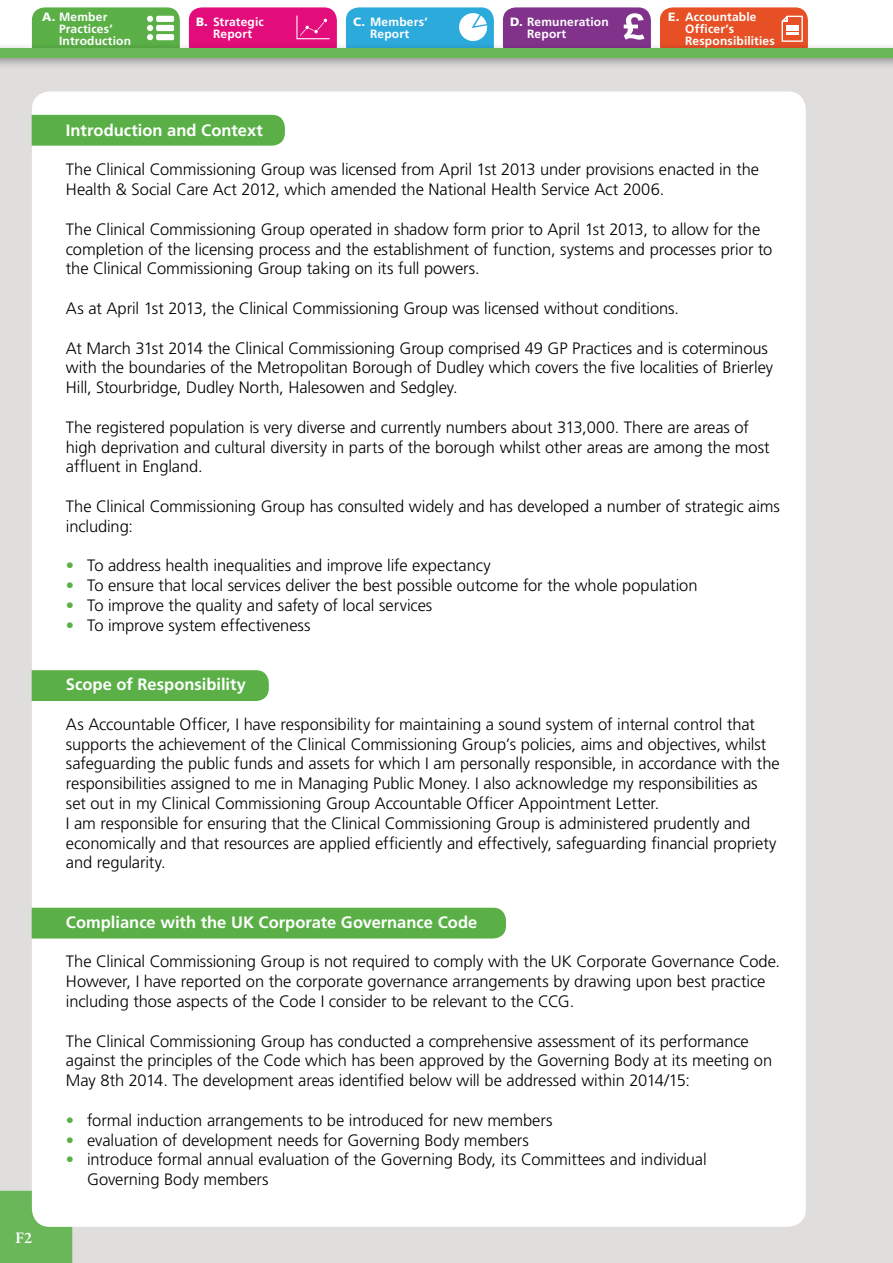
<style>
.page{position:relative;width:893px;height:1263px;background:#fff}
.page>*{position:absolute;margin:0;border:0;box-sizing:border-box;transform-origin:0 0}
.t1{font:300 16.5px/19.8px "Frutiger LT";letter-spacing:-.005em;color:#000}
.t2{font:700 16.5px "Frutiger LT";color:#fff}
.t3{font:600 16.5px "Garamond Premr Pro";color:#fff}
.t4{font:700 12px/12px "Frutiger LT";letter-spacing:.015em;color:#fff}
.s1{font-family:"Frutiger";font-weight:900}
.s2{color:#5ab047}
</style>
<div class="page">
<div style="left:32px;top:7px;width:148px;height:51px;background:#5aaf47;border-radius:13px"></div>
<div style="left:156px;top:16px;width:18px;height:6px;background:#fff;border-radius:2px"></div>
<div style="left:156px;top:25px;width:18px;height:6px;background:#fff;border-radius:2px"></div>
<svg style="left:147px;top:16px;width:6px;height:24px"></svg>
<div style="left:156px;top:34px;width:18px;height:6px;background:#fff;border-radius:2px"></div>
<div style="left:189px;top:7px;width:148px;height:51px;background:#e20c7b;border-radius:13px"></div>
<svg style="left:296px;top:16px;width:34px;height:23px"></svg>
<div style="left:660px;top:7px;width:148px;height:51px;background:#e75025;border-radius:13px"></div>
<svg style="left:782px;top:16px;width:21px;height:26px"></svg>
<div style="left:346px;top:7px;width:148px;height:51px;background:#2caadc;border-radius:13px"></div>
<svg style="left:459px;top:13px;width:28px;height:28px"></svg>
<div style="left:503px;top:7px;width:148px;height:51px;background:#81338c;border-radius:13px"></div>
<svg style="left:624px;top:13px;width:21px;height:27px"></svg>
<div style="left:0;top:49px;width:893px;height:1214px;background:#dfdedd"></div>
<div style="left:0;top:1191px;width:72px;height:72px;background:#6ab759"></div>
<div style="left:32px;top:91px;width:774px;height:1136px;background:#fff;border-radius:18px"></div>
<div style="left:0;top:42px;width:893px;height:28px;background:#000;opacity:.37"></div>
<div style="left:0;top:48px;width:893px;height:10px;background:#6ab759"></div>
<div style="left:32px;top:908px;width:474px;height:30px;background:#5ab047"></div>
<div style="left:32px;top:670px;width:237px;height:31px;background:#5ab047"></div>
<div style="left:32px;top:115px;width:253px;height:31px;background:#5ab047"></div>
<p class="t4" style="left:59px;top:10px;width:74px;text-indent:-17px"><span class="s1">A.</span> Member<br>Practices’<br>Introduction</p>
<p class="t4" style="left:196px;top:16px;width:69px;text-align:center"><span class="s1">B.</span> Strategic<br>Report</p>
<p class="t4" style="left:685px;top:10px;width:91px;text-indent:-17px"><span class="s1">E.</span> Accountable<br>Officer’s<br>Responsibilities</p>
<p class="t4" style="left:353px;top:16px;width:76px;text-align:center"><span class="s1">C.</span> Members’<br>Report</p>
<p class="t4" style="left:527px;top:16px;width:83px;text-indent:-17px"><span class="s1">D.</span> Remuneration<br>Report</p>
<p class="t3" style="left:15px;top:1228px;width:19px">F2</p>
<p class="t2" style="left:66px;top:120px;width:198px">Introduction and Context</p>
<p class="t1" style="left:66px;top:160px;width:695px">The Clinical Commissioning Group was licensed from April 1st 2013 under provisions enacted in the<br>Health &amp; Social Care Act 2012, which amended the National Health Service Act 2006.</p>
<p class="t1" style="left:66px;top:219px;width:708px">The Clinical Commissioning Group operated in shadow form prior to April 1st 2013, to allow for the completion of the licensing process and the establishment of function, systems and processes prior to the Clinical Commissioning Group taking on its full powers.</p>
<p class="t1" style="left:66px;top:299px;width:615px">As at April 1st 2013, the Clinical Commissioning Group was licensed without conditions.</p>
<p class="t1" style="left:66px;top:338px;width:709px">At March 31st 2014 the Clinical Commissioning Group comprised 49 GP Practices and is coterminous with the boundaries of the Metropolitan Borough of Dudley which covers the five localities of Brierley<br>Hill, Stourbridge, Dudley North, Halesowen and Sedgley.</p>
<p class="t1" style="left:66px;top:417px;width:705px">The registered population is very diverse and currently numbers about 313,000. There are areas of high deprivation and cultural diversity in parts of the borough whilst other areas are among the most affluent in England.</p>
<p class="t1" style="left:66px;top:497px;width:715px">The Clinical Commissioning Group has consulted widely and has developed a number of strategic aims including:</p>
<p class="t1" style="left:66px;top:556px;width:426px"><span class="s2">•</span> To address health inequalities and improve life expectancy</p>
<p class="t1" style="left:66px;top:576px;width:633px"><span class="s2">•</span> To ensure that local services deliver the best possible outcome for the whole population</p>
<p class="t1" style="left:66px;top:596px;width:368px"><span class="s2">•</span> To improve the quality and safety of local services</p>
<p class="t1" style="left:66px;top:615px;width:246px"><span class="s2">•</span> To improve system effectiveness</p>
<p class="t2" style="left:66px;top:675px;width:182px">Scope of Responsibility</p>
<p class="t1" style="left:66px;top:714px;width:715px">As Accountable Officer, I have responsibility for maintaining a sound system of internal control that supports the achievement of the Clinical Commissioning Group’s policies, aims and objectives, whilst safeguarding the public funds and assets for which I am personally responsible, in accordance with the responsibilities assigned to me in Managing Public Money. I also acknowledge my responsibilities as set out in my Clinical Commissioning Group Accountable Officer Appointment Letter.<br>I am responsible for ensuring that the Clinical Commissioning Group is administered prudently and economically and that resources are applied efficiently and effectively, safeguarding financial propriety and regularity.</p>
<p class="t2" style="left:66px;top:912px;width:413px">Compliance with the UK Corporate Governance Code</p>
<p class="t1" style="left:66px;top:952px;width:716px">The Clinical Commissioning Group is not required to comply with the UK Corporate Governance Code.<br>However, I have reported on the corporate governance arrangements by drawing upon best practice including those aspects of the Code I consider to be relevant to the CCG.</p>
<p class="t1" style="left:66px;top:1031px;width:708px">The Clinical Commissioning Group has conducted a comprehensive assessment of its performance against the principles of the Code which has been approved by the Governing Body at its meeting on<br>May 8th 2014. The development areas identified below will be addressed within 2014/15:</p>
<p class="t1" style="left:66px;top:1110px;width:488px"><span class="s2">•</span> formal induction arrangements to be introduced for new members</p>
<p class="t1" style="left:66px;top:1130px;width:464px"><span class="s2">•</span> evaluation of development needs for Governing Body members</p>
<p class="t1" style="left:87px;top:1150px;width:621px;text-indent:-21px"><span class="s2">•</span> introduce formal annual evaluation of the Governing Body, its Committees and individual<br>Governing Body members</p>
</div>
